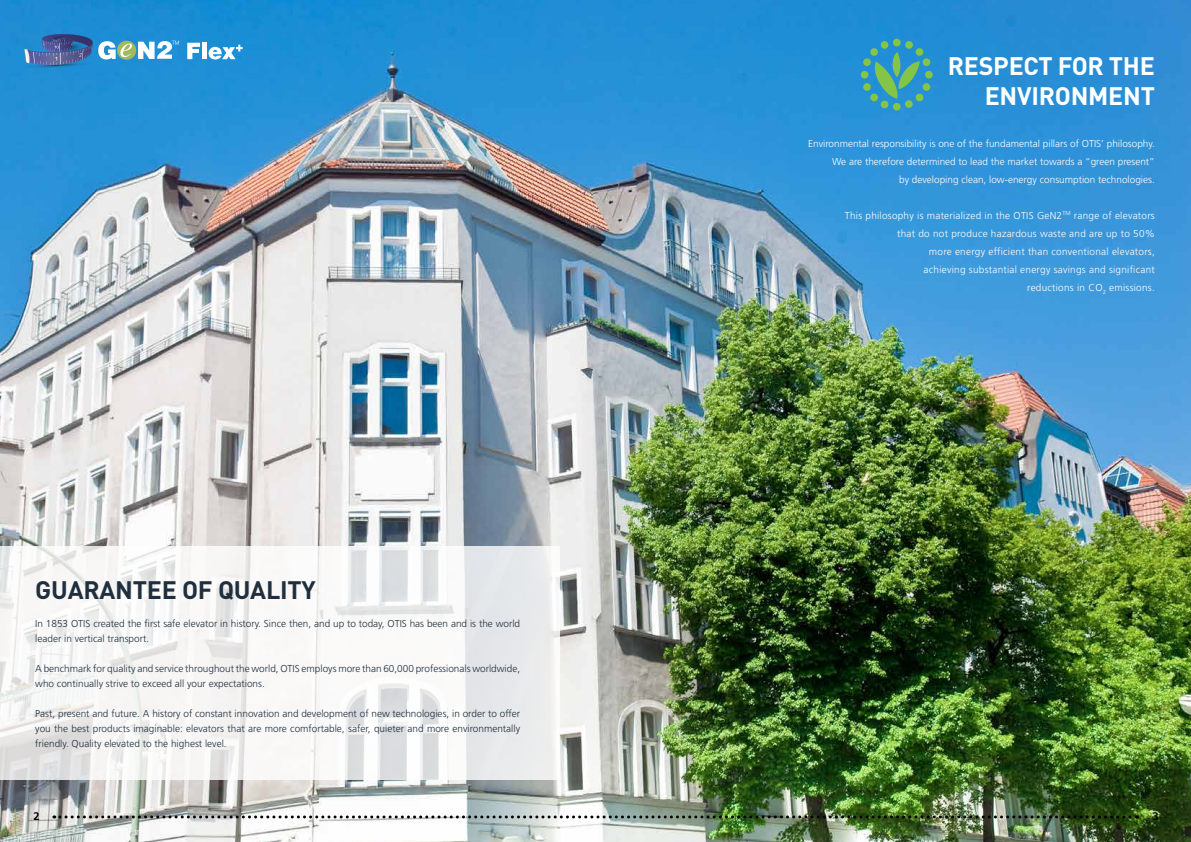
<style>
.page{position:relative;width:1191px;height:842px;background:#fff}
.page>*{position:absolute;margin:0;border:0;box-sizing:border-box;transform-origin:0 0}
.t1{font:700 25px/30px "DIN";letter-spacing:-.01em;color:#fff;text-align:right}
.t2{font:700 25px "DIN";letter-spacing:-.01em;color:#1f2f3e}
.t3{font:700 11px "Frutiger LT Std";color:#000}
.t4{font:300 10px/15px "Frutiger LT Std";color:#1f2f3e}
.t5{font:300 10px/18px "Frutiger LT Std";letter-spacing:.025em;color:#fff;text-align:right}
.t6{font:300 10px/18px "Frutiger LT Std";color:#fff;text-align:right}
</style>
<div class="page">
<img style="left:0;top:0;width:1191px;height:842px">
<svg style="left:0;top:546px;width:559px;height:234px;fill:#f7f6f5"></svg>
<svg style="left:860px;top:38px;width:73px;height:73px"></svg>
<svg style="left:187px;top:43px;width:13px;height:16px"></svg>
<hr style="left:202px;top:43px;width:4px;height:16px;background:#fff">
<svg style="left:209px;top:45px;width:34px;height:14px"></svg>
<svg style="left:20px;top:34px;width:159px;height:34px"></svg>
<img style="left:54px;top:815px;width:1083px;height:3px">
<h1 class="t2" style="left:35px;top:573px;width:282px">GUARANTEE OF QUALITY</h1>
<p class="t4" style="left:35px;top:617px;width:486px">In 1853 OTIS created the first safe elevator in history. Since then, and up to today, OTIS has been and is the world leader in vertical transport.</p>
<p class="t4" style="left:35px;top:662px;width:486px">A benchmark for quality and service throughout the world, OTIS employs more than 60,000 professionals worldwide, who continually strive to exceed all your expectations.</p>
<p class="t4" style="left:35px;top:707px;width:486px;text-align:justify">Past, present and future. A history of constant innovation and development of new technologies, in order to offer you the best products imaginable: elevators that are more comfortable, safer, quieter and more environmentally friendly. Quality elevated to the highest level.</p>
<h1 class="t1" style="left:947px;top:50px;width:209px">RESPECT FOR THE<br>ENVIRONMENT</h1>
<p class="t6" style="left:808px;top:134px;width:348px">Environmental responsibility is one of the fundamental pillars of OTIS’ philosophy.<br>We are therefore determined to lead the market towards a “green present”<br>by developing clean, low-energy consumption technologies.</p>
<p class="t5" style="left:844px;top:206px;width:311px">This philosophy is materialized in the OTIS GeN2<sup>TM</sup> range of elevators that do not produce hazardous waste and are up to 50%<br>more energy efficient than conventional elevators,<br>achieving substantial energy savings and significant<br>reductions in CO<sub>2</sub> emissions.</p>
<p class="t3" style="left:33px;top:810px;width:8px">2</p>
<p class="t3" style="left:1152px;top:810px;width:8px">3</p>
</div>
